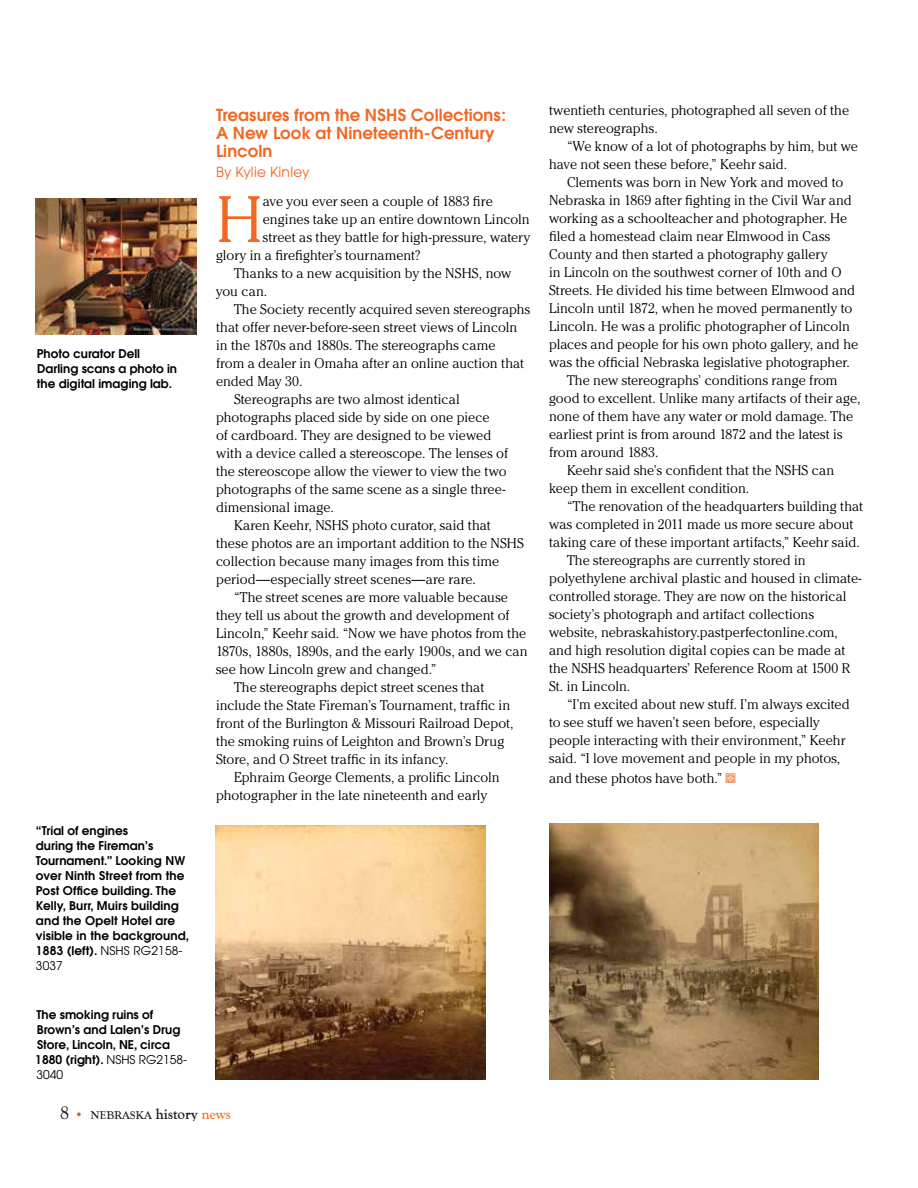
<style>
.page{position:relative;width:918px;height:1188px;background:#fff}
.page>*{position:absolute;margin:0;border:0;box-sizing:border-box;transform-origin:0 0}
.t1{font:300 65.1px "Cheltenham";color:#f26722}
.t2{font:600 16.5px/18px "Avant Garde";letter-spacing:.005em;color:#f26722}
.t3{font:300 13.95px/18px "Cheltenham";color:#000}
.t4{font:13.95px "Avant Garde";letter-spacing:.02em;color:#f26722}
.t5{font:600 12px/15px "Avant Garde";color:#000}
.t6{font:11.55px "Goudy Handtooled Com";color:#000}
.s1{font-weight:400}
.s2{font-family:"Goudy";font-size:18px}
.s3{font-size:13.5px;color:#d06729}
.s4{font-size:15px}
.s5{font-size:15px;color:#f26722}
</style>
<div class="page">
<img style="left:549px;top:824px;width:270px;height:256px">
<img style="left:36px;top:198px;width:161px;height:136px">
<img style="left:216px;top:826px;width:270px;height:254px">
<p class="t5" style="left:37px;top:346px;width:142px">Photo curator Dell<br>Darling scans a photo in the digital imaging lab.</p>
<p class="t5" style="left:36px;top:823px;width:155px">“Trial of engines<br>during the Fireman’s<br>Tournament.” Looking NW over Ninth Street from the<br>Post Office building. The<br>Kelly, Burr, Muirs building and the Opelt Hotel are visible in the background,<br>1883 (left). <span class="s1">NSHS RG2158-<br>3037</span></p>
<p class="t5" style="left:35px;top:1007px;width:153px">The smoking ruins of<br>Brown’s and Lalen’s Drug<br>Store, Lincoln, NE, circa<br>1880 (right). <span class="s1">NSHS RG2158-<br>3040</span></p>
<p class="t2" style="left:216px;top:106px;width:292px">Treasures from the NSHS Collections:<br>A New Look at Nineteenth-Century<br>Lincoln</p>
<p class="t4" style="left:216px;top:163px;width:95px">By Kylie Kinley</p>
<h1 class="t1" style="left:216px;top:182px;width:48px">H</h1>
<p class="t3" style="left:263px;top:192px;width:231px">ave you ever seen a couple of 1883 fire</p>
<p class="t3" style="left:263px;top:210px;width:268px">engines take up an entire downtown Lincoln</p>
<p class="t3" style="left:263px;top:228px;width:269px">street as they battle for high-pressure, watery</p>
<p class="t3" style="left:216px;top:246px;width:206px">glory in a firefighter’s tournament?</p>
<p class="t3" style="left:234px;top:264px;width:279px">Thanks to a new acquisition by the NSHS, now</p>
<p class="t3" style="left:216px;top:282px;width:53px">you can.</p>
<p class="t3" style="left:234px;top:300px;width:298px">The Society recently acquired seven stereographs</p>
<p class="t3" style="left:216px;top:318px;width:303px">that offer never-before-seen street views of Lincoln</p>
<p class="t3" style="left:216px;top:336px;width:281px">in the 1870s and 1880s. The stereographs came</p>
<p class="t3" style="left:216px;top:354px;width:310px">from a dealer in Omaha after an online auction that</p>
<p class="t3" style="left:216px;top:372px;width:88px">ended May 30.</p>
<p class="t3" style="left:234px;top:390px;width:227px">Stereographs are two almost identical</p>
<p class="t3" style="left:216px;top:408px;width:275px">photographs placed side by side on one piece</p>
<p class="t3" style="left:216px;top:426px;width:277px">of cardboard. They are designed to be viewed</p>
<p class="t3" style="left:216px;top:444px;width:293px">with a device called a stereoscope. The lenses of</p>
<p class="t3" style="left:216px;top:462px;width:292px">the stereoscope allow the viewer to view the two</p>
<p class="t3" style="left:216px;top:480px;width:291px">photographs of the same scene as a single three-</p>
<p class="t3" style="left:216px;top:498px;width:119px">dimensional image.</p>
<p class="t3" style="left:234px;top:516px;width:258px">Karen Keehr, NSHS photo curator, said that</p>
<p class="t3" style="left:216px;top:534px;width:310px">these photos are an important addition to the NSHS</p>
<p class="t3" style="left:216px;top:552px;width:285px">collection because many images from this time</p>
<p class="t3" style="left:216px;top:570px;width:262px">period—especially street scenes—are rare.</p>
<p class="t3" style="left:234px;top:588px;width:276px">“The street scenes are more valuable because</p>
<p class="t3" style="left:216px;top:606px;width:295px">they tell us about the growth and development of</p>
<p class="t3" style="left:216px;top:624px;width:312px">Lincoln,” Keehr said. “Now we have photos from the</p>
<p class="t3" style="left:216px;top:642px;width:313px">1870s, 1880s, 1890s, and the early 1900s, and we can</p>
<p class="t3" style="left:216px;top:660px;width:222px">see how Lincoln grew and changed.”</p>
<p class="t3" style="left:234px;top:678px;width:252px">The stereographs depict street scenes that</p>
<p class="t3" style="left:216px;top:696px;width:296px">include the State Fireman’s Tournament, traffic in</p>
<p class="t3" style="left:216px;top:714px;width:299px">front of the Burlington &amp; Missouri Railroad Depot,</p>
<p class="t3" style="left:216px;top:732px;width:290px">the smoking ruins of Leighton and Brown’s Drug</p>
<p class="t3" style="left:216px;top:750px;width:234px">Store, and O Street traffic in its infancy.</p>
<p class="t3" style="left:234px;top:768px;width:267px">Ephraim George Clements, a prolific Lincoln</p>
<p class="t3" style="left:216px;top:786px;width:273px">photographer in the late nineteenth and early</p>
<p class="t6" style="left:60px;top:1108px;width:172px"><span class="s2">8</span> <span class="s3">•</span> NEBRASKA <span class="s4">history</span> <span class="s5">news</span></p>
<p class="t3" style="left:549px;top:102px;width:302px">twentieth centuries, photographed all seven of the new stereographs.</p>
<p class="t3" style="left:549px;top:138px;width:310px;text-indent:18px">“We know of a lot of photographs by him, but we have not seen these before,” Keehr said.</p>
<p class="t3" style="left:567px;top:174px;width:278px">Clements was born in New York and moved to</p>
<p class="t3" style="left:549px;top:192px;width:304px">Nebraska in 1869 after fighting in the Civil War and</p>
<p class="t3" style="left:549px;top:210px;width:300px">working as a schoolteacher and photographer. He</p>
<p class="t3" style="left:549px;top:228px;width:283px">filed a homestead claim near Elmwood in Cass</p>
<p class="t3" style="left:549px;top:246px;width:280px">County and then started a photography gallery</p>
<p class="t3" style="left:549px;top:264px;width:294px">in Lincoln on the southwest corner of 10th and O</p>
<p class="t3" style="left:549px;top:282px;width:308px">Streets. He divided his time between Elmwood and</p>
<p class="t3" style="left:549px;top:300px;width:305px">Lincoln until 1872, when he moved permanently to</p>
<p class="t3" style="left:549px;top:318px;width:302px">Lincoln. He was a prolific photographer of Lincoln</p>
<p class="t3" style="left:549px;top:336px;width:311px">places and people for his own photo gallery, and he</p>
<p class="t3" style="left:549px;top:354px;width:302px">was the official Nebraska legislative photographer.</p>
<p class="t3" style="left:567px;top:372px;width:272px">The new stereographs’ conditions range from</p>
<p class="t3" style="left:549px;top:390px;width:313px">good to excellent. Unlike many artifacts of their age,</p>
<p class="t3" style="left:549px;top:408px;width:306px">none of them have any water or mold damage. The</p>
<p class="t3" style="left:549px;top:426px;width:295px">earliest print is from around 1872 and the latest is</p>
<p class="t3" style="left:549px;top:444px;width:111px">from around 1883.</p>
<p class="t3" style="left:567px;top:461px;width:269px">Keehr said she’s confident that the NSHS can</p>
<p class="t3" style="left:549px;top:479px;width:202px">keep them in excellent condition.</p>
<p class="t3" style="left:567px;top:497px;width:298px">“The renovation of the headquarters building that</p>
<p class="t3" style="left:549px;top:515px;width:306px">was completed in 2011 made us more secure about</p>
<p class="t3" style="left:549px;top:533px;width:312px">taking care of these important artifacts,” Keehr said.</p>
<p class="t3" style="left:567px;top:551px;width:240px">The stereographs are currently stored in</p>
<p class="t3" style="left:549px;top:569px;width:314px">polyethylene archival plastic and housed in climate-</p>
<p class="t3" style="left:549px;top:587px;width:299px">controlled storage. They are now on the historical</p>
<p class="t3" style="left:549px;top:605px;width:267px">society’s photograph and artifact collections</p>
<p class="t3" style="left:549px;top:623px;width:291px">website, nebraskahistory.pastperfectonline.com,</p>
<p class="t3" style="left:549px;top:641px;width:298px">and high resolution digital copies can be made at</p>
<p class="t3" style="left:549px;top:659px;width:303px">the NSHS headquarters’ Reference Room at 1500 R</p>
<p class="t3" style="left:549px;top:677px;width:83px">St. in Lincoln.</p>
<p class="t3" style="left:567px;top:695px;width:284px">“I’m excited about new stuff. I’m always excited</p>
<p class="t3" style="left:549px;top:713px;width:272px">to see stuff we haven’t seen before, especially</p>
<p class="t3" style="left:549px;top:731px;width:298px">people interacting with their environment,” Keehr</p>
<p class="t3" style="left:549px;top:749px;width:293px">said. “I love movement and people in my photos,</p>
<p class="t3" style="left:549px;top:769px;width:175px">and these photos have both.”</p>
</div>
